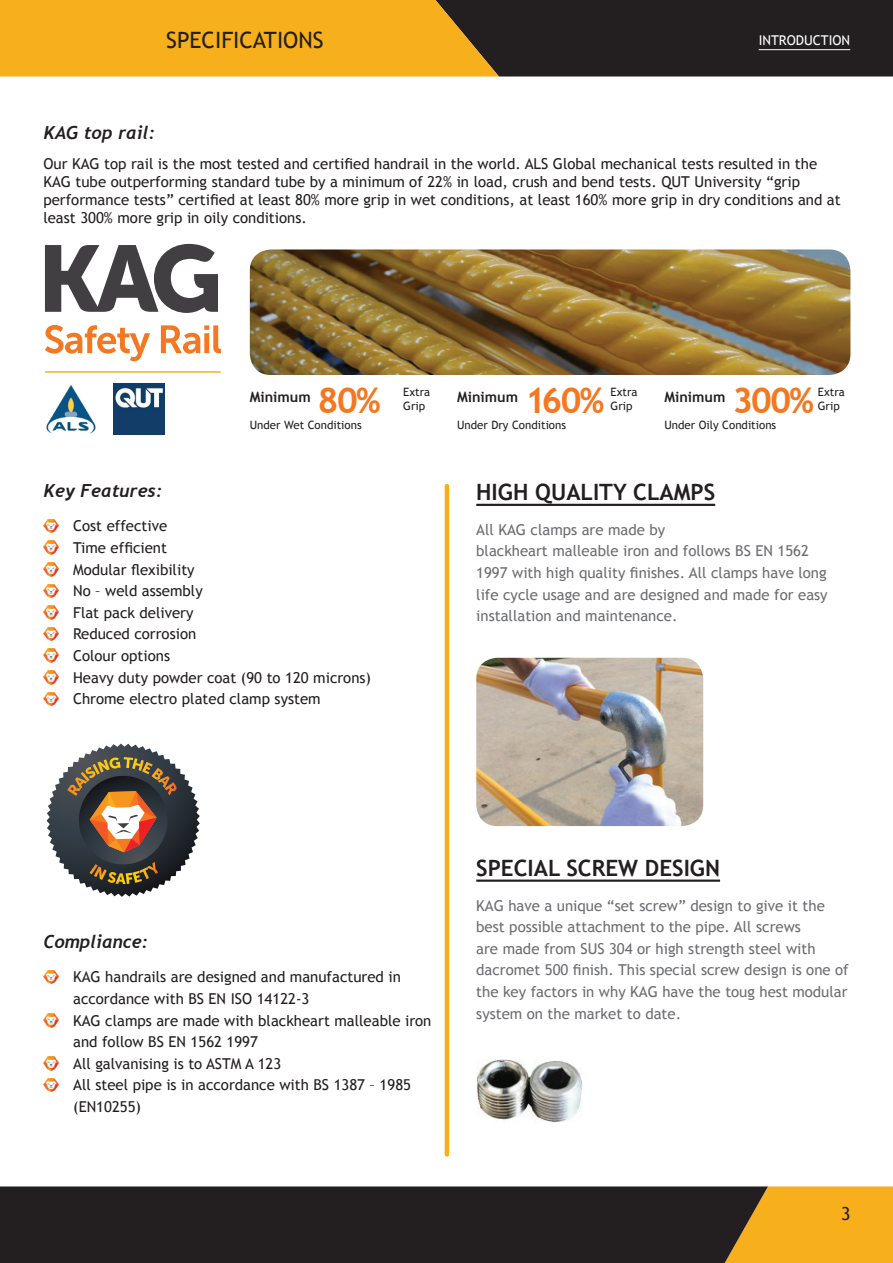
<style>
.page{position:relative;width:893px;height:1263px;background:#fff}
.page>*{position:absolute;margin:0;border:0;box-sizing:border-box;transform-origin:0 0}
.t1{font:700 35.4px "Trebuchet MS";letter-spacing:-.04em;color:#f47821}
.t2{font:700 22.5px "Trebuchet MS";color:#231f20}
.t3{font:22.5px "Trebuchet MS";color:#231f20}
.t4{font:italic 700 18px "Trebuchet";color:#231f20}
.t5{font:18px "Trebuchet MS";color:#231f20}
.t6{font:15px/21.6px "Trebuchet MS";color:#231f20}
.t7{font:15px/21.6px "Trebuchet MS";color:#6c6d70}
.t8{font:700 14.4px "Trebuchet MS";color:#231f20}
.t9{font:13.5px "Trebuchet MS";color:#fff}
.t10{font:11.55px/13.8px "Trebuchet MS";color:#231f20}
</style>
<div class="page">
<div style="left:768px;top:1186px;width:125px;height:77px;background:#f7af1b"></div>
<div style="left:0;top:1186px;width:768px;height:77px;background:#231f20"></div>
<svg style="left:0;top:0;width:893px;height:77px;background:#926b1e"></svg>
<hr style="left:759px;top:49px;width:91px;height:1px;background:#fff">
<hr style="left:476px;top:504px;width:239px;height:2px;background:#231f20">
<hr style="left:476px;top:879px;width:244px;height:3px;background:#231f20">
<img style="left:46px;top:385px;width:50px;height:49px">
<img style="left:114px;top:383px;width:50px;height:52px">
<img style="left:250px;top:249px;width:600px;height:126px">
<hr style="left:445px;top:486px;width:4px;height:668px;background:#f7af1b">
<img style="left:43px;top:519px;width:15px;height:14px">
<img style="left:43px;top:541px;width:15px;height:13px">
<img style="left:43px;top:562px;width:15px;height:14px">
<img style="left:43px;top:584px;width:15px;height:14px">
<img style="left:43px;top:606px;width:15px;height:13px">
<img style="left:43px;top:627px;width:15px;height:14px">
<img style="left:43px;top:649px;width:15px;height:13px">
<img style="left:43px;top:670px;width:15px;height:14px">
<img style="left:43px;top:692px;width:15px;height:14px">
<img style="left:43px;top:970px;width:15px;height:14px">
<img style="left:43px;top:1013px;width:15px;height:14px">
<img style="left:43px;top:1056px;width:15px;height:14px">
<img style="left:43px;top:1078px;width:15px;height:14px">
<svg style="left:47px;top:743px;width:153px;height:154px"></svg>
<hr style="left:46px;top:371px;width:174px;height:2px;background:#f7af1b">
<img style="left:476px;top:658px;width:227px;height:168px">
<img style="left:476px;top:1060px;width:107px;height:63px">
<svg style="left:45px;top:325px;width:105px;height:36px"></svg>
<svg style="left:161px;top:325px;width:60px;height:29px"></svg>
<svg style="left:45px;top:244px;width:173px;height:69px"></svg>
<h2 class="t3" style="left:166px;top:27px;width:47px">Specificatio</h2>
<h2 class="t3" style="left:298px;top:27px;width:25px">ns</h2>
<p class="t9" style="left:759px;top:32px;width:91px">INTRODUCTION</p>
<p class="t4" style="left:43px;top:121px;width:113px">KAG top rail:</p>
<p class="t6" style="left:43px;top:155px;width:799px;line-height:18px">Our KAG top rail is the most tested and certified handrail in the world. ALS Global mechanical tests resulted in the KAG tube outperforming standard tube by a minimum of 22% in load, crush and bend tests. QUT University “grip performance tests” certified at least 80% more grip in wet conditions, at least 160% more grip in dry conditions and at least 300% more grip in oily conditions.</p>
<p class="t10" style="left:403px;top:385px;width:28px">Extra<br>Grip</p>
<p class="t10" style="left:611px;top:385px;width:28px">Extra<br>Grip</p>
<p class="t8" style="left:250px;top:387px;width:62px">Minimum</p>
<p class="t8" style="left:457px;top:387px;width:62px">Minimum</p>
<p class="t8" style="left:664px;top:387px;width:62px">Minimum</p>
<p class="t10" style="left:818px;top:385px;width:28px">Extra<br>Grip</p>
<h1 class="t1" style="left:318px;top:379px;width:64px">80%</h1>
<h1 class="t1" style="left:525px;top:379px;width:81px">160%</h1>
<h1 class="t1" style="left:732px;top:379px;width:83px">300%</h1>
<p class="t10" style="left:250px;top:418px;width:113px">Under Wet Conditions</p>
<p class="t10" style="left:457px;top:418px;width:110px">Under Dry Conditions</p>
<p class="t10" style="left:664px;top:418px;width:113px">Under Oily Conditions</p>
<p class="t4" style="left:43px;top:480px;width:121px">Key Features:</p>
<p class="t6" style="left:73px;top:515px;width:299px">Cost effective<br>Time efficient<br>Modular flexibility<br>No – weld assembly<br>Flat pack delivery<br>Reduced corrosion<br>Colour options<br>Heavy duty powder coat (90 to 120 microns)<br>Chrome electro plated clamp system</p>
<h2 class="t2" style="left:476px;top:478px;width:240px">HIGH QUALITY CLAMPS</h2>
<p class="t7" style="left:476px;top:519px;width:282px">All KAG clamps are made by<br>blackheart malleable iron and follows BS EN</p>
<p class="t7" style="left:476px;top:540px;width:353px;text-indent:301px">1562<br>1997 with high quality finishes. All clamps have long life cycle usage and are designed and made for easy installation and maintenance.</p>
<p class="t4" style="left:43px;top:931px;width:106px">Compliance:</p>
<p class="t6" style="left:73px;top:966px;width:329px">KAG handrails are designed and manufactured in accordance with BS EN</p>
<p class="t6" style="left:73px;top:988px;width:360px;text-indent:158px">ISO 14122-3<br>KAG clamps are made with blackheart malleable iron and follow BS EN</p>
<p class="t6" style="left:73px;top:1031px;width:339px;text-indent:117px">1562 1997<br>All galvanising is to ASTM A 123<br>All steel pipe is in accordance with BS 1387 – 1985 (EN 10255)</p>
<h2 class="t2" style="left:476px;top:854px;width:245px">SPECIAL SCREW DESIGN</h2>
<p class="t7" style="left:476px;top:894px;width:374px">KAG have a unique “set screw” design to give it the best possible attachment to the pipe. All screws<br>are made from SUS 304 or high strength steel with dacromet 500 finish. This special screw design is one of the key factors in why KAG have the toug hest modular system on the market to date.</p>
<p class="t5" style="left:841px;top:1203px;width:11px">3</p>
</div>
